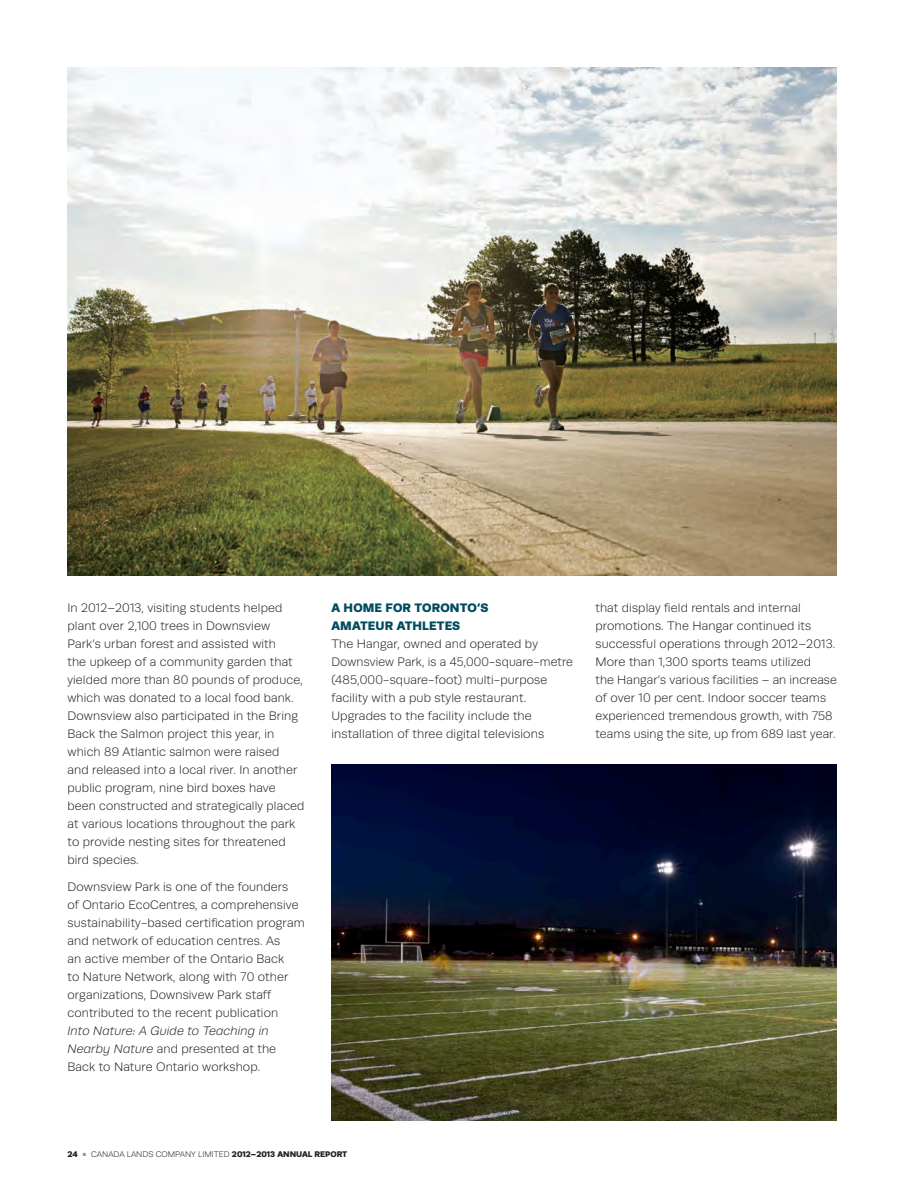
<style>
.page{position:relative;width:918px;height:1188px;background:#fff}
.page>*{position:absolute;margin:0;border:0;box-sizing:border-box;transform-origin:0 0}
.Body{font:300 12.3px/18px "Runda";letter-spacing:.01em;color:#231f20}
.Body_Head{font:900 12.3px/18px "Runda";letter-spacing:.01em;color:#004b5f}
.t1{font:300 8.25px "Runda";color:#231f20}
.s1{font-style:italic}
.s2{font-weight:900}
</style>
<div class="page">
<img style="left:332px;top:765px;width:505px;height:355px">
<img style="left:68px;top:67px;width:769px;height:509px">
<p class="Body" style="left:68px;top:599px;width:238px">In 2012–2013, visiting students helped plant over 2,100 trees in Downsview Park’s urban forest and assisted with<br>the upkeep of a community garden that yielded more than 80 pounds of produce, which was donated to a local food bank.<br>Downsview also participated in the Bring Back the Salmon project this year, in which 89 Atlantic salmon were raised<br>and released into a local river. In another public program, nine bird boxes have been constructed and strategically placed at various locations throughout the park to provide nesting sites for threatened bird species.</p>
<p class="Body" style="left:68px;top:878px;width:239px">Downsview Park is one of the founders<br>of Ontario EcoCentres, a comprehensive sustainability-based certification program and network of education centres. As<br>an active member of the Ontario Back<br>to Nature Network, along with 70 other organizations, Downsivew Park staff contributed to the recent publication<br><span class="s1">Into Nature: A Guide to Teaching in Nearby Nature</span> and presented at the Back to Nature Ontario workshop.</p>
<p class="Body_Head" style="left:331px;top:599px;width:159px">A HOME FOR TORONTO’S<br>AMATEUR ATHLETES</p>
<p class="Body" style="left:331px;top:635px;width:243px">The Hangar, owned and operated by Downsview Park, is a 45,000-square-metre (485,000-square-foot) multi-purpose facility with a pub style restaurant.<br>Upgrades to the facility include the installation of three digital televisions</p>
<p class="Body" style="left:595px;top:599px;width:243px">that display field rentals and internal promotions. The Hangar continued its successful operations through 2012–2013.<br>More than 1,300 sports teams utilized<br>the Hangar’s various facilities – an increase of over 10 per cent. Indoor soccer teams experienced tremendous growth, with 758 teams using the site, up from 689 last year.</p>
<p class="t1" style="left:68px;top:1150px;width:281px"><span class="s2">24</span> <sup>■</sup> CANADA LANDS COMPANY LIMITED <span class="s2">2012–2013 ANNUAL REPORT</span></p>
</div>
